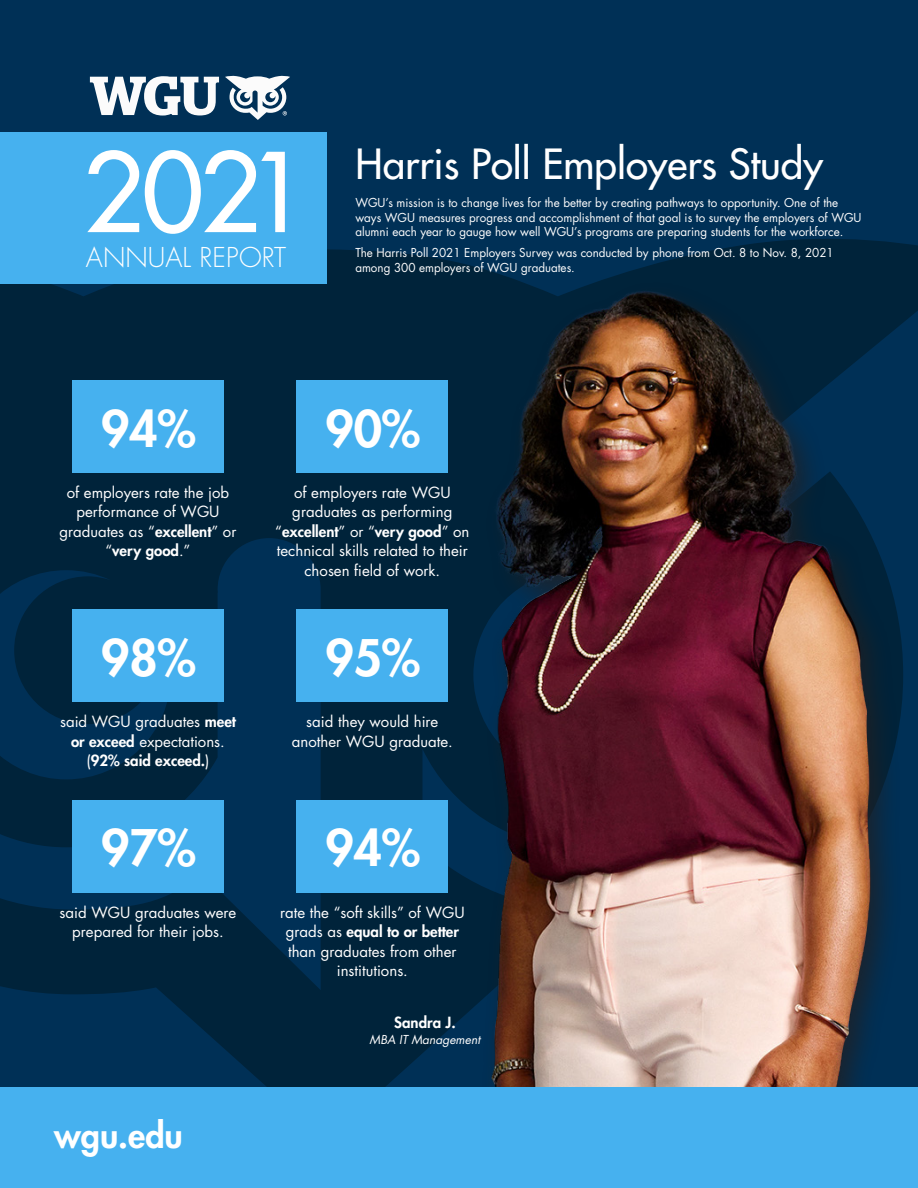
<style>
.page{position:relative;width:918px;height:1188px;background:#003056}
.page>*{position:absolute;margin:0;border:0;box-sizing:border-box;transform-origin:0 0}
.t1{font:500 106.65px "Futura Std";color:#fff}
.t2{font:800 49.05px "Futura Std";color:#fff}
.t3{font:500 40.5px "Futura Std";color:#fff}
.t4{font:800 34.2px "Futura Std";color:#fff}
.t5{font:300 26.55px "Futura Std";color:#fff}
.t6{font:15px/19.5px "Futura Std";color:#fff;text-align:center}
.t7{font:800 15px "Futura Std";color:#fff}
.t8{font:12px/14.4px "Futura Std";color:#fff}
.t9{font:italic 12px "Futura Std";color:#fff}
.s1{font-weight:800}
</style>
<div class="page">
<svg style="left:0;top:284px;width:202px;height:804px;fill:#00233a"></svg>
<img style="left:202px;top:239px;width:716px;height:849px">
<div style="left:0;top:133px;width:327px;height:151px;background:#46b1ef"></div>
<div style="left:0;top:1088px;width:918px;height:100px;background:#46b1ef"></div>
<svg style="left:90px;top:76px;width:129px;height:40px"></svg>
<svg style="left:225px;top:76px;width:65px;height:44px"></svg>
<div style="left:72px;top:380px;width:152px;height:93px;background:#46b1ef"></div>
<div style="left:296px;top:380px;width:152px;height:93px;background:#46b1ef"></div>
<div style="left:296px;top:610px;width:152px;height:92px;background:#46b1ef"></div>
<div style="left:72px;top:610px;width:152px;height:92px;background:#46b1ef"></div>
<div style="left:72px;top:800px;width:152px;height:92px;background:#46b1ef"></div>
<div style="left:296px;top:800px;width:152px;height:92px;background:#46b1ef"></div>
<p class="t1" style="left:83px;top:126px;width:229px">2021</p>
<p class="t3" style="left:355px;top:138px;width:469px">Harris Poll Employers Study</p>
<p class="t5" style="left:86px;top:241px;width:202px">ANNUAL REPORT</p>
<p class="t8" style="left:355px;top:196px;width:508px">WGU’s mission is to change lives for the better by creating pathways to opportunity. One of the ways WGU measures progress and accomplishment of that goal is to survey the employers of WGU alumni each year to gauge how well WGU’s programs are preparing students for the workforce.</p>
<p class="t8" style="left:355px;top:246px;width:480px">The Harris Poll 2021 Employers Survey was conducted by phone from Oct. 8 to Nov. 8, 2021 among 300 employers of WGU graduates.</p>
<p class="t2" style="left:101px;top:397px;width:96px">94%</p>
<p class="t2" style="left:325px;top:397px;width:96px">90%</p>
<p class="t6" style="left:60px;top:483px;width:178px">of employers rate the job performance of WGU graduates as “<span class="s1">excellent</span>” or “<span class="s1">very good</span>.”</p>
<p class="t6" style="left:275px;top:483px;width:196px">of employers rate WGU graduates as performing “<span class="s1">excellent</span>” or “<span class="s1">very good</span>” on technical skills related to their chosen field of work.</p>
<p class="t2" style="left:101px;top:627px;width:96px">98%</p>
<p class="t2" style="left:325px;top:627px;width:96px">95%</p>
<p class="t6" style="left:292px;top:712px;width:162px">said they would hire another WGU graduate.</p>
<p class="t6" style="left:60px;top:712px;width:177px">said WGU graduates <span class="s1">meet or exceed</span> expectations. (<span class="s1">92% said exceed.</span>)</p>
<p class="t2" style="left:101px;top:817px;width:96px">97%</p>
<p class="t2" style="left:325px;top:817px;width:96px">94%</p>
<p class="t6" style="left:60px;top:903px;width:178px">said WGU graduates were prepared for their jobs.</p>
<p class="t6" style="left:280px;top:903px;width:186px">rate the “soft skills” of WGU grads as <span class="s1">equal to or better </span>than graduates from other institutions.</p>
<p class="t4" style="left:54px;top:1114px;width:130px">wgu.edu</p>
<p class="t7" style="left:394px;top:1013px;width:63px">Sandra J.</p>
<p class="t9" style="left:370px;top:1032px;width:112px">MBA IT Management</p>
</div>
